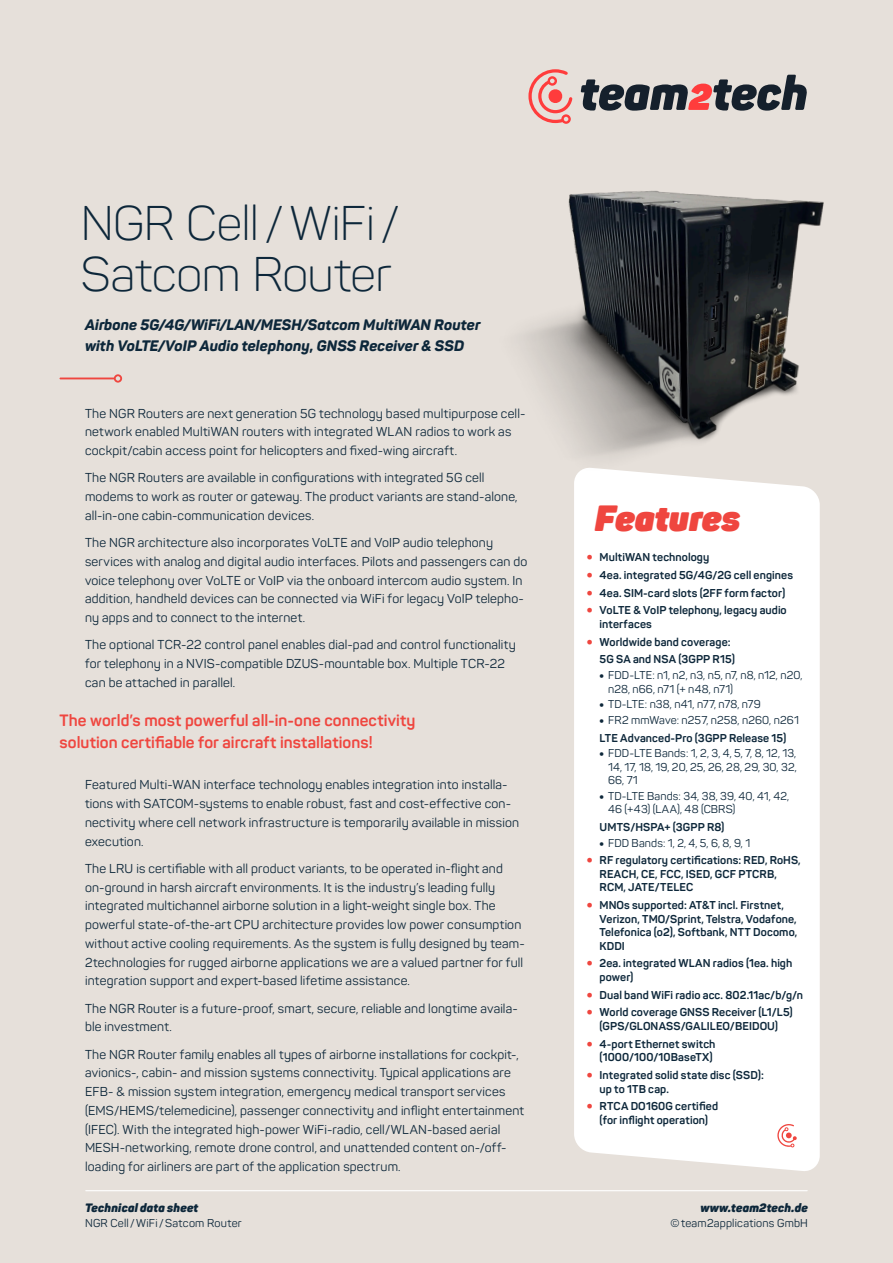
<style>
.page{position:relative;width:893px;height:1263px;background:#e6e0da}
.page>*{position:absolute;margin:0;border:0;box-sizing:border-box;transform-origin:0 0}
.t1{font:300 48px/51px "Panton";letter-spacing:-.005em;color:#0d273a}
.t2{font:italic 800 36px "Panton";color:#ef463f}
.t3{font:700 16.2px/21.6px "Panton";letter-spacing:.005em;color:#ef463f}
.t4{font:italic 800 15px/21px "Panton";letter-spacing:.005em;color:#0d273a}
.t5{font:12.75px/18.8px "Panton";letter-spacing:.015em;color:#0d273a}
.t6{font:italic 900 12px "Panton";letter-spacing:.015em;color:#0d273a}
.Aufzählung{font:700 11.25px/13.5px "Panton";letter-spacing:.01em;color:#0d273a}
.t7{font:11.25px/13.5px "Panton";letter-spacing:.015em;color:#0d273a}
.s1{font-weight:800;font-size:14.7px;color:#ef463f}
.s2{font-weight:800}
</style>
<div class="page">
<div style="left:574px;top:487px;width:246px;height:684px;background:#fff"></div>
<svg style="left:528px;top:69px;width:44px;height:55px"></svg>
<svg style="left:581px;top:75px;width:226px;height:36px"></svg>
<img style="left:523px;top:190px;width:301px;height:297px">
<hr style="left:86px;top:1190px;width:721px;height:1px;background:#fff">
<svg style="left:777px;top:1124px;width:20px;height:23px"></svg>
<svg style="left:60px;top:374px;width:62px;height:9px"></svg>
<p class="t1" style="left:81px;top:197px;width:320px">NGR Cell/WiFi/<br>Satcom Router</p>
<p class="t4" style="left:85px;top:314px;width:397px">Airbone 5G/4G/WiFi/LAN/MESH/Satcom MultiWAN Router with VoLTE/VoIP Audio telephony, GNSS Receiver &amp; SSD</p>
<p class="t5" style="left:85px;top:404px;width:442px">The NGR Routers are next generation 5G technology based multipurpose cell&shy;network enabled MultiWAN routers with integrated WLAN radios to work as cockpit/cabin access point for helicopters and fixed-wing aircraft.</p>
<p class="t5" style="left:85px;top:468px;width:434px">The NGR Routers are available in configurations with integrated 5G cell modems to work as router or gateway. The product variants are stand-alone, all-in-one cabin-communication devices.</p>
<p class="t5" style="left:85px;top:533px;width:444px">The NGR architecture also incorporates VoLTE and VoIP audio telephony services with analog and digital audio interfaces. Pilots and passengers can do voice telephony over VoLTE or VoIP via the onboard intercom audio system. In addition, handheld devices can be connected via WiFi for legacy VoIP telepho&shy;ny apps and to connect to the internet.</p>
<p class="t5" style="left:85px;top:635px;width:432px">The optional TCR-22 control panel enables dial-pad and control functionality for telephony in a NVIS-compatible DZUS-mountable box. Multiple TCR-22 can be attached in parallel.</p>
<p class="t3" style="left:60px;top:710px;width:358px">The world’s most powerful all-in-one connectivity solution certifiable for aircraft installations!</p>
<p class="t5" style="left:85px;top:775px;width:436px">Featured Multi-WAN interface technology enables integration into installa&shy;tions with SATCOM-systems to enable robust, fast and cost-effective con&shy;nectivity where cell network infrastructure is temporarily available in mission execution.</p>
<p class="t5" style="left:85px;top:859px;width:441px">The LRU is certifiable with all product variants, to be operated in-flight and on-ground in harsh aircraft environments. It is the industry’s leading fully integrated multichannel airborne solution in a light-weight single box. The powerful state-of-the-art CPU architecture provides low power consumption without active cooling requirements. As the system is fully designed by team-2technologies for rugged airborne applications we are a valued partner for full integration support and expert-based lifetime assistance.</p>
<p class="t5" style="left:85px;top:998px;width:434px">The NGR Router is a future-proof, smart, secure, reliable and longtime availa&shy;ble investment.</p>
<p class="t5" style="left:85px;top:1044px;width:441px">The NGR Router family enables all types of airborne installations for cockpit-, avionics-, cabin- and mission systems connectivity. Typical applications are EFB- &amp; mission system integration, emergency medical transport services (EMS/HEMS/telemedicine), passenger connectivity and inflight entertainment (IFEC). With the integrated high-power WiFi-radio, cell/WLAN-based aerial MESH-networking, remote drone control, and unattended content on-/off&shy;loading for airliners are part of the application spectrum.</p>
<p class="t2" style="left:595px;top:494px;width:147px">Features</p>
<p class="Aufzählung" style="left:587px;top:550px;width:124px"><span class="s1">•</span> MultiWAN technology</p>
<p class="Aufzählung" style="left:587px;top:568px;width:208px"><span class="s1">•</span> 4ea. integrated 5G/4G/2G cell engines</p>
<p class="Aufzählung" style="left:587px;top:586px;width:200px"><span class="s1">•</span> 4ea. SIM-card slots (2FF form factor)</p>
<p class="Aufzählung" style="left:600px;top:604px;width:189px;text-indent:-13px"><span class="s1">•</span> VoLTE &amp; VoIP telephony, legacy audio interfaces</p>
<p class="Aufzählung" style="left:587px;top:635px;width:145px"><span class="s1">•</span> Worldwide band coverage:</p>
<p class="Aufzählung" style="left:600px;top:653px;width:137px">5G SA and NSA (3GPP R15)</p>
<p class="t7" style="left:608px;top:668px;width:196px;text-indent:-9px"><span class="s2">•</span> FDD-LTE: n1, n2, n3, n5, n7, n8, n12, n20, n28, n66, n71 (+ n48, n71)</p>
<p class="t7" style="left:600px;top:697px;width:163px"><span class="s2">•</span> TD-LTE: n38, n41, n77, n78, n79</p>
<p class="t7" style="left:600px;top:713px;width:201px"><span class="s2">•</span> FR2 mmWave: n257, n258, n260, n261</p>
<p class="Aufzählung" style="left:600px;top:731px;width:188px">LTE Advanced-Pro (3GPP Release 15)</p>
<p class="t7" style="left:608px;top:746px;width:190px;text-align:justify;text-indent:-9px"><span class="s2">•</span> FDD-LTE Bands: 1, 2, 3, 4, 5, 7, 8, 12, 13, 14, 17, 18, 19, 20, 25, 26, 28, 29, 30, 32, 66, 71</p>
<p class="t7" style="left:608px;top:789px;width:183px;text-indent:-9px"><span class="s2">•</span> TD-LTE Bands: 34, 38, 39, 40, 41, 42,<br>46 (+43) (LAA), 48 (CBRS)</p>
<p class="Aufzählung" style="left:600px;top:820px;width:126px">UMTS/HSPA+ (3GPP R8)</p>
<p class="t7" style="left:600px;top:836px;width:152px"><span class="s2">•</span> FDD Bands: 1, 2, 4, 5, 6, 8, 9, 1</p>
<p class="Aufzählung" style="left:600px;top:854px;width:203px;text-indent:-13px"><span class="s1">•</span> RF regulatory certifications: RED, RoHS,<br>REACH, CE, FCC, ISED, GCF PTCRB,<br>RCM, JATE/TELEC</p>
<p class="Aufzählung" style="left:600px;top:898px;width:199px;text-indent:-13px"><span class="s1">•</span> MNOs supported: AT&amp;T incl. Firstnet,<br>Verizon, TMO/Sprint, Telstra, Vodafone,<br>Telefonica (o2), Softbank, NTT Docomo,<br>KDDI</p>
<p class="Aufzählung" style="left:600px;top:957px;width:194px;text-indent:-13px"><span class="s1">•</span> 2ea. integrated WLAN radios (1ea. high power)</p>
<p class="Aufzählung" style="left:587px;top:988px;width:218px"><span class="s1">•</span> Dual band WiFi radio acc. 802.11ac/b/g/n</p>
<p class="Aufzählung" style="left:587px;top:1006px;width:207px;text-align:center"><span class="s1">•</span> World coverage GNSS Receiver (L1/L5) (GPS/GLONASS/GALILEO/BEIDOU)</p>
<p class="Aufzählung" style="left:587px;top:1037px;width:130px;text-align:right"><span class="s1">•</span> 4-port Ethernet switch (1000/100/10BaseTX)</p>
<p class="Aufzählung" style="left:600px;top:1068px;width:166px;text-indent:-13px"><span class="s1">•</span> Integrated solid state disc (SSD): up to 1TB cap.</p>
<p class="Aufzählung" style="left:587px;top:1099px;width:133px;text-align:center"><span class="s1">•</span> RTCA DO160G certified (for inflight operation)</p>
<p class="t6" style="left:85px;top:1200px;width:115px">Technical data sheet</p>
<p class="t6" style="left:701px;top:1200px;width:109px">www.team2tech.de</p>
<p class="t7" style="left:85px;top:1216px;width:158px">NGR Cell/WiFi/Satcom Router</p>
<p class="t7" style="left:671px;top:1216px;width:139px">©team2applications GmbH</p>
</div>
